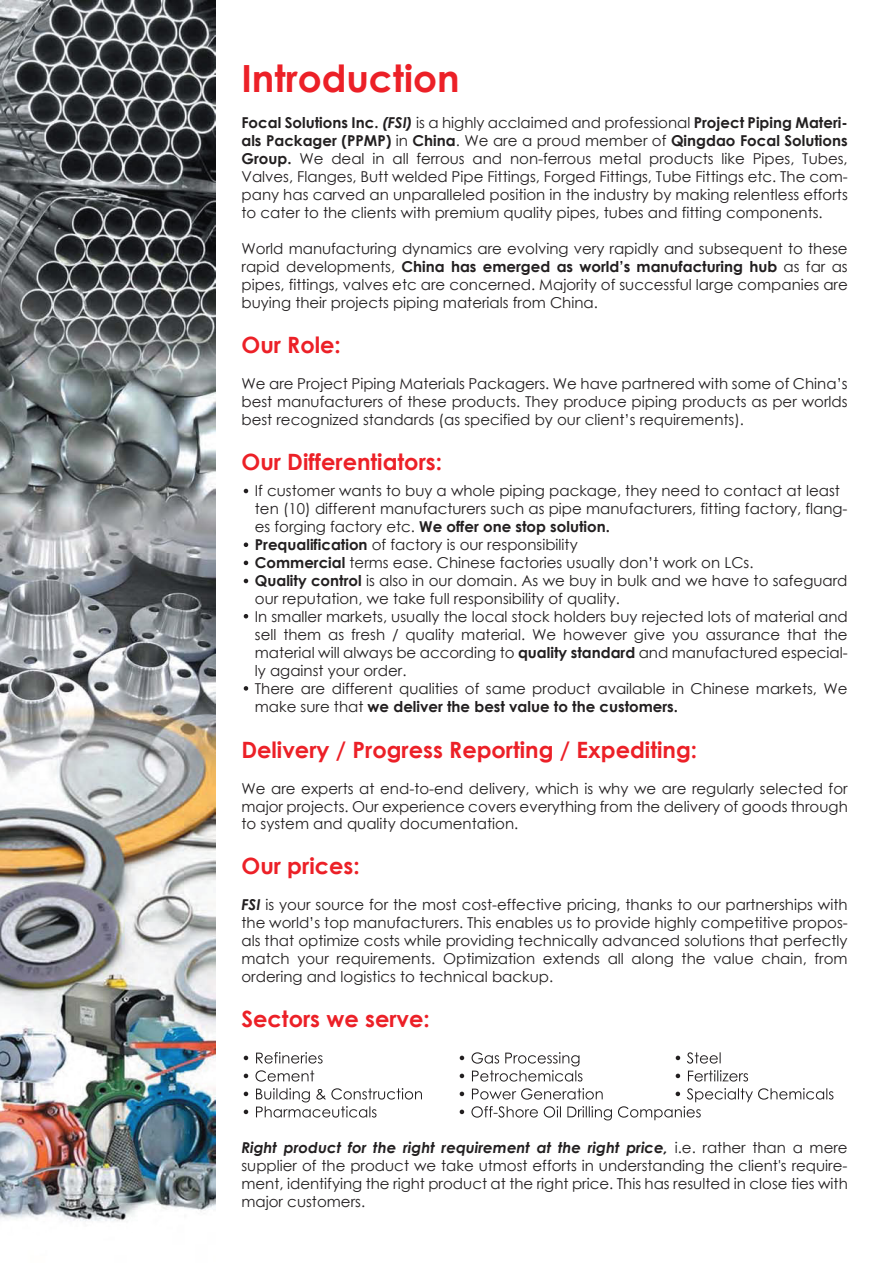
<style>
.page{position:relative;width:893px;height:1263px;background:#fff}
.page>*{position:absolute;margin:0;border:0;box-sizing:border-box;transform-origin:0 0}
.t1{font:700 37.5px "Century Gothic";color:#ec2027}
.t2{font:700 22.5px "Century Gothic";color:#ec2027}
.t3{font:15px/18px "Century Gothic";color:#221f20;text-align:justify}
.s1{font-weight:700}
.s2{font-weight:700;font-style:italic}
</style>
<div class="page">
<img style="left:0;top:0;width:216px;height:1222px">
<svg style="left:244px;top:1052px;width:504px;height:30px"></svg>
<svg style="left:244px;top:1088px;width:589px;height:32px"></svg>
<svg style="left:244px;top:489px;width:4px;height:4px"></svg>
<svg style="left:244px;top:543px;width:4px;height:4px"></svg>
<svg style="left:244px;top:561px;width:4px;height:4px"></svg>
<svg style="left:244px;top:579px;width:4px;height:4px"></svg>
<svg style="left:244px;top:614px;width:4px;height:4px"></svg>
<svg style="left:244px;top:686px;width:4px;height:5px"></svg>
<h1 class="t1" style="left:241px;top:50px;width:220px">Introduction</h1>
<p class="t3" style="left:241px;top:113px;width:608px"><span class="s1">Focal Solutions Inc.</span> <span class="s2">(FSI)</span> is a highly acclaimed and professional <span class="s1">Project Piping Materi&shy;als Packager (PPMP)</span> in <span class="s1">China</span>. We are a proud member of <span class="s1">Qingdao Focal Solutions Group.</span> We deal in all ferrous and non-ferrous metal products like Pipes, Tubes, Valves, Flanges, Butt welded Pipe Fittings, Forged Fittings, Tube Fittings etc. The com&shy;pany has carved an unparalleled position in the industry by making relentless efforts to cater to the clients with premium quality pipes, tubes and fitting components.</p>
<p class="t3" style="left:241px;top:239px;width:608px">World manufacturing dynamics are evolving very rapidly and subsequent to these rapid developments, <span class="s1">China has emerged as world’s manufacturing hub</span> as far as pipes, fittings, valves etc are concerned. Majority of successful large companies are buying their projects piping materials from China.</p>
<h2 class="t2" style="left:241px;top:327px;width:101px">Our Role:</h2>
<p class="t3" style="left:241px;top:374px;width:608px">We are Project Piping Materials Packagers. We have partnered with some of China’s best manufacturers of these products. They produce piping products as per worlds best recognized standards (as specified by our client’s requirements).</p>
<h2 class="t2" style="left:241px;top:444px;width:202px">Our Differentiators:</h2>
<p class="t3" style="left:255px;top:481px;width:594px;text-align:left">If customer wants to buy a whole piping package, they need to contact at least ten (10) different manufacturers such as pipe manufacturers, fitting factory, flang&shy;es forging factory etc. <span class="s1">We offer one stop solution.<br>Prequalification</span> of factory is our responsibility<br><span class="s1">Commercial</span> terms ease. Chinese factories usually don’t work on LCs.<br><span class="s1">Quality control</span> is also in our domain. As we buy in bulk and we have to safeguard our reputation, we take full responsibility of quality.<br>In smaller markets, usually the local stock holders buy rejected lots of material and sell them as fresh / quality material. We however give you assurance that the material will always be according to <span class="s1">quality standard</span> and manufactured especial&shy;ly against your order.<br>There are different qualities of same product available in Chinese markets, We make sure that <span class="s1">we deliver the best value to the customers.</span></p>
<h2 class="t2" style="left:241px;top:732px;width:457px">Delivery / Progress Reporting / Expediting:</h2>
<p class="t3" style="left:241px;top:779px;width:608px">We are experts at end-to-end delivery, which is why we are regularly selected for major projects. Our experience covers everything from the delivery of goods through to system and quality documentation.</p>
<h2 class="t2" style="left:241px;top:849px;width:120px">Our prices:</h2>
<p class="t3" style="left:241px;top:896px;width:608px"><span class="s2">FSI</span> is your source for the most cost-effective pricing, thanks to our partnerships with the world’s top manufacturers. This enables us to provide highly competitive propos&shy;als that optimize costs while providing technically advanced solutions that perfectly match your requirements. Optimization extends all along the value chain, from ordering and logistics to technical backup.</p>
<h2 class="t2" style="left:241px;top:1002px;width:190px">Sectors we serve:</h2>
<p class="t3" style="left:241px;top:1139px;width:608px"><span class="s2">Right product for the right requirement at the right price,</span> i.e. rather than a mere supplier of the product we take utmost efforts in understanding the client's require&shy;ment, identifying the right product at the right price. This has resulted in close ties with major customers.</p>
</div>
